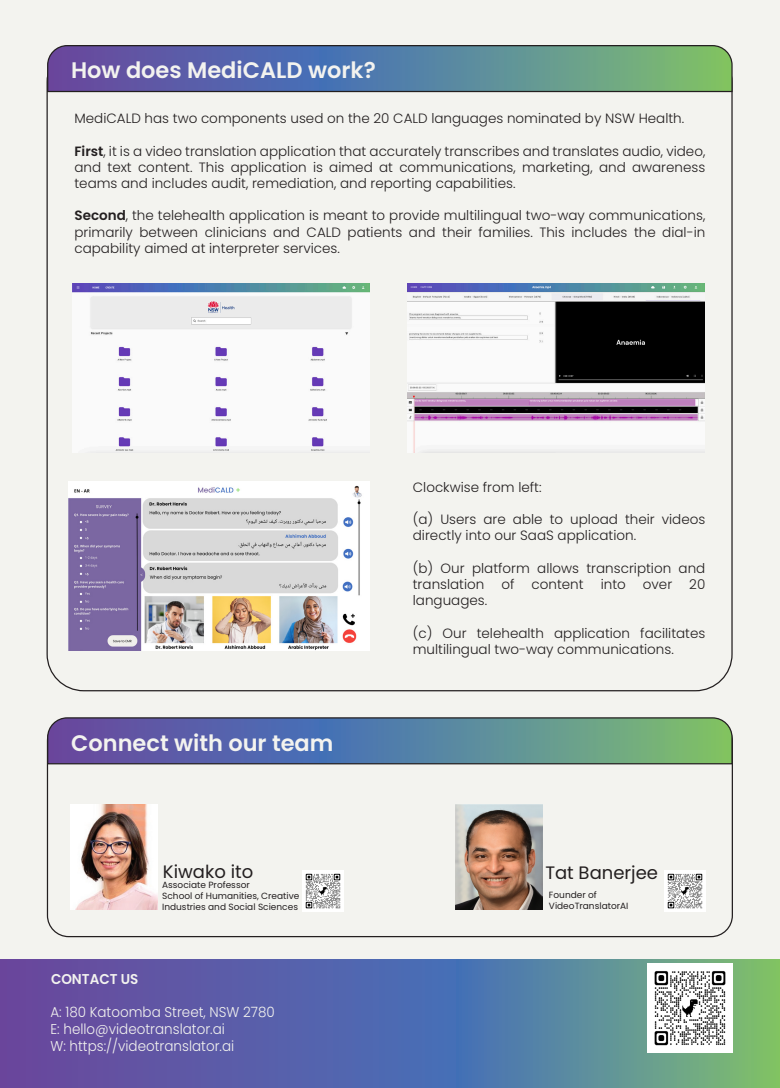
<style>
.page{position:relative;width:780px;height:1088px;background:#f3f3ef}
.page>*{position:absolute;margin:0;border:0;box-sizing:border-box;transform-origin:0 0}
.t1{font:600 22.5px "Poppins";color:#f3f3ef}
.t2{font:18px "Poppins";color:#231f20}
.t3{font:300 14.25px/17.1px "Poppins";color:#f3f3ef;scale:.95 1}
.t4{font:600 14.25px "Poppins";color:#f3f3ef;scale:.95 1}
.t5{font:300 13.5px/16.2px "Poppins";color:#231f20}
.t6{font:9px/10.8px "Poppins";color:#231f20}
.s1{font-weight:600}
</style>
<div class="page">
<svg style="left:46px;top:717px;width:687px;height:48px;background:#5f7d96"></svg>
<svg style="left:46px;top:45px;width:687px;height:48px;background:#5f7d96"></svg>
<img style="left:456px;top:805px;width:86px;height:105px">
<img style="left:664px;top:871px;width:41px;height:40px">
<svg style="left:0;top:960px;width:780px;height:128px;background:#5c70a2"></svg>
<img style="left:647px;top:963px;width:85px;height:90px">
<img style="left:70px;top:804px;width:87px;height:106px">
<img style="left:303px;top:871px;width:40px;height:40px">
<img style="left:73px;top:283px;width:296px;height:170px">
<img style="left:407px;top:283px;width:297px;height:170px">
<img style="left:68px;top:482px;width:301px;height:169px">
<h1 class="t1" style="left:71px;top:57px;width:306px">How does MediCALD work?</h1>
<p class="t5" style="left:74px;top:110px;width:611px">MediCALD has two components used on the 20 CALD languages nominated by NSW Health.</p>
<p class="t5" style="left:74px;top:143px;width:632px;text-align:justify"><span class="s1">First</span>, it is a video translation application that accurately transcribes and translates audio, video, and text content. This application is aimed at communications, marketing, and awareness teams and includes audit, remediation, and reporting capabilities.</p>
<p class="t5" style="left:74px;top:208px;width:632px;text-align:justify"><span class="s1">Second</span>, the telehealth application is meant to provide multilingual two-way communications, primarily between clinicians and CALD patients and their families. This includes the dial-in capability aimed at interpreter services.</p>
<p class="t5" style="left:413px;top:479px;width:130px">Clockwise from left:</p>
<p class="t5" style="left:413px;top:511px;width:294px">(a) Users are able to upload their videos directly into our SaaS application.</p>
<p class="t5" style="left:413px;top:560px;width:294px">(b) Our platform allows transcription and translation</p>
<p class="t5" style="left:501px;top:576px;width:15px">of</p>
<p class="t5" style="left:531px;top:576px;width:54px">content</p>
<p class="t5" style="left:600px;top:576px;width:27px">into</p>
<p class="t5" style="left:643px;top:576px;width:31px">over</p>
<p class="t5" style="left:689px;top:576px;width:18px">20</p>
<h1 class="t1" style="left:71px;top:730px;width:264px">Connect with our team</h1>
<h2 class="t2" style="left:163px;top:862px;width:92px">Kiwako ito</h2>
<p class="t6" style="left:162px;top:879px;width:139px">Associate Professor<br>School of Humanities, Creative<br>Industries and Social Sciences</p>
<p class="t4" style="left:51px;top:971px;width:93px">CONTACT US</p>
<p class="t3" style="left:50px;top:1003px;width:238px">A: 180 Katoomba Street, NSW 2780<br>E: hello@videotranslator.ai<br>W: https://videotranslator.ai</p>
<p class="t5" style="left:413px;top:592px;width:76px">languages.</p>
<p class="t5" style="left:413px;top:625px;width:294px">(c) Our telehealth application facilitates multilingual two-way communications.</p>
<h2 class="t2" style="left:545px;top:862px;width:114px">Tat Banerjee</h2>
<p class="t6" style="left:549px;top:889px;width:81px">Founder of<br>VideoTranslatorAI</p>
</div>
